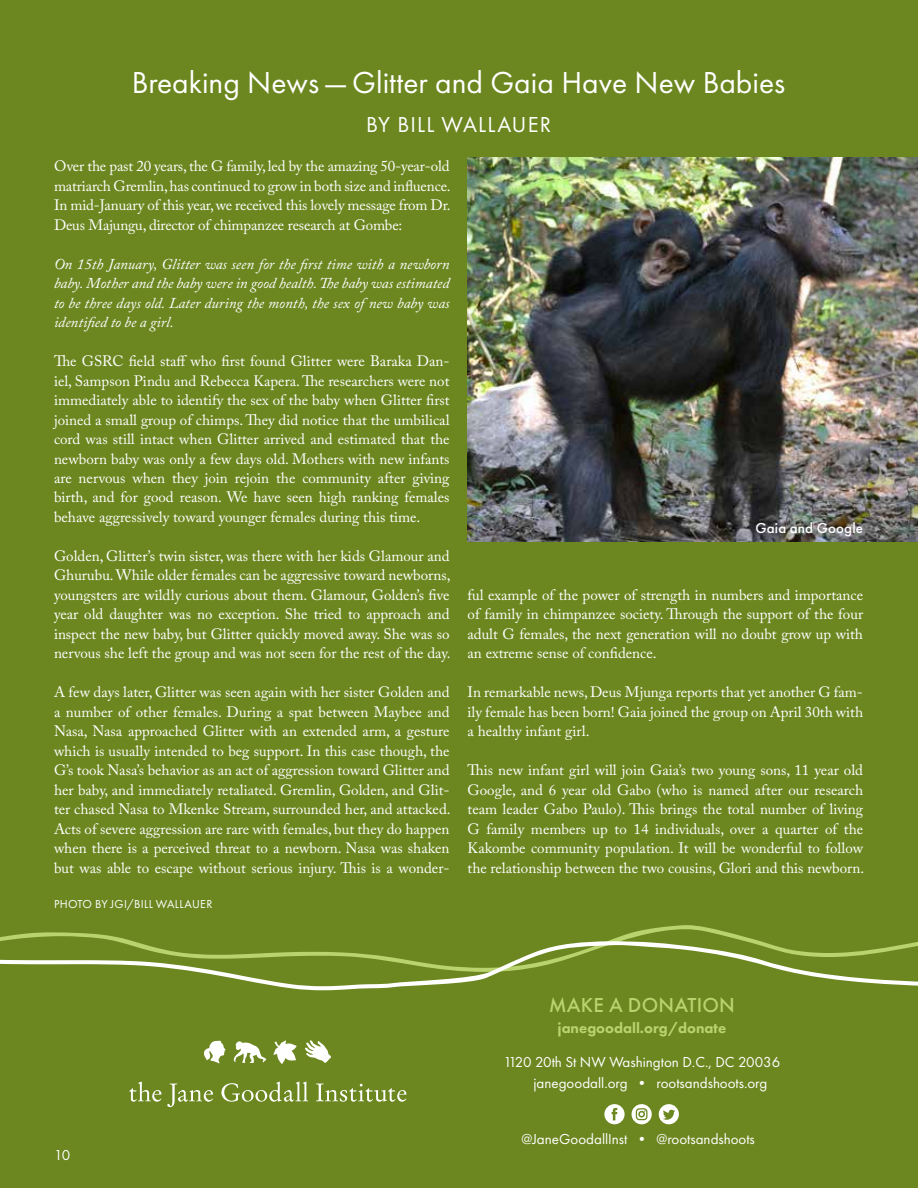
<style>
.page{position:relative;width:918px;height:1188px;background:#6c8720}
.page>*{position:absolute;margin:0;border:0;box-sizing:border-box;transform-origin:0 0}
.t1{font:31.5px "Futura PT";color:#fff}
.t2{font:22.5px "Futura PT";letter-spacing:.05em;color:#fff}
.t3{font:500 21px "Futura PT";letter-spacing:.01em;color:#b9d36e}
.t4{font:15px/19.5px "Adobe Caslon Pro";color:#fff;text-align:justify}
.t5{font:italic 15px/19.5px "Adobe Caslon Pro";color:#fff;text-align:justify}
.t6{font:15px/21px "Futura PT";color:#fff}
.t7{font:800 15px "Futura PT";color:#b9d36e}
.t8{font:500 15px "Futura PT";letter-spacing:.01em;color:#fff}
.t9{font:12px "Futura PT";letter-spacing:.03em;color:#fff}
</style>
<div class="page">
<svg style="left:0;top:925px;width:759px;height:16px"></svg>
<svg style="left:0;top:941px;width:918px;height:49px"></svg>
<svg style="left:129px;top:1082px;width:32px;height:20px"></svg>
<svg style="left:167px;top:1083px;width:46px;height:24px"></svg>
<svg style="left:221px;top:1082px;width:87px;height:20px"></svg>
<svg style="left:316px;top:1084px;width:90px;height:18px"></svg>
<svg style="left:204px;top:1041px;width:22px;height:23px"></svg>
<svg style="left:234px;top:1041px;width:32px;height:22px"></svg>
<svg style="left:273px;top:1040px;width:24px;height:24px"></svg>
<svg style="left:305px;top:1040px;width:26px;height:23px"></svg>
<svg style="left:604px;top:1104px;width:21px;height:20px"></svg>
<svg style="left:632px;top:1104px;width:20px;height:20px"></svg>
<svg style="left:659px;top:1104px;width:20px;height:20px"></svg>
<img style="left:468px;top:158px;width:450px;height:384px">
<h1 class="t1" style="left:132px;top:64px;width:655px">Breaking News—Glitter and Gaia Have New Babies</h1>
<h2 class="t2" style="left:366px;top:111px;width:186px">BY BILL WALLAUER</h2>
<p class="t4" style="left:54px;top:156px;width:398px">Over the past 20 years, the G family, led by the amazing 50-year-old matriarch Gremlin, has continued to grow in both size and influence.<br>In mid-January of this year, we received this lovely message from Dr.<br>Deus Majungu, director of chimpanzee research at Gombe:</p>
<p class="t5" style="left:54px;top:254px;width:397px">On 15th January, Glitter was seen for the first time with a newborn baby. Mother and the baby were in good health. The baby was estimated to be three days old. Later during the month, the sex of new baby was identified to be a girl.</p>
<p class="t4" style="left:54px;top:351px;width:397px">The GSRC field staff who first found Glitter were Baraka Dan&shy;iel, Sampson Pindu and Rebecca Kapera. The researchers were not immediately able to identify the sex of the baby when Glitter first joined a small group of chimps. They did notice that the umbilical cord was still intact when Glitter arrived and estimated that the newborn baby was only a few days old. Mothers with new infants are nervous when they join rejoin the community after giving birth, and for good reason. We have seen high ranking females behave aggressively toward younger females during this time.</p>
<p class="t4" style="left:54px;top:546px;width:398px">Golden, Glitter’s twin sister, was there with her kids Glamour and Ghurubu. While older females can be aggressive toward newborns, youngsters are wildly curious about them. Glamour, Golden’s five year old daughter was no exception. She tried to approach and inspect the new baby, but Glitter quickly moved away. She was so nervous she left the group and was not seen for the rest of the day.</p>
<p class="t4" style="left:54px;top:683px;width:398px">A few days later, Glitter was seen again with her sister Golden and a number of other females. During a spat between Maybee and Nasa, Nasa approached Glitter with an extended arm, a gesture which is usually intended to beg support. In this case though, the G’s took Nasa’s behavior as an act of aggression toward Glitter and her baby, and immediately retaliated. Gremlin, Golden, and Glit&shy;ter chased Nasa to Mkenke Stream, surrounded her, and attacked.<br>Acts of severe aggression are rare with females, but they do happen when there is a perceived threat to a newborn. Nasa was shaken but was able to escape without serious injury. This is a wonder-</p>
<p class="t8" style="left:755px;top:519px;width:109px">Gaia and Google</p>
<p class="t4" style="left:468px;top:585px;width:397px">ful example of the power of strength in numbers and importance of family in chimpanzee society. Through the support of the four adult G females, the next generation will no doubt grow up with an extreme sense of confidence.</p>
<p class="t4" style="left:468px;top:683px;width:397px">In remarkable news, Deus Mjunga reports that yet another G fam&shy;ily female has been born! Gaia joined the group on April 30th with a healthy infant girl.</p>
<p class="t4" style="left:468px;top:761px;width:398px">This new infant girl will join Gaia’s two young sons, 11 year old Google, and 6 year old Gabo (who is named after our research team leader Gabo Paulo). This brings the total number of living G family members up to 14 individuals, over a quarter of the Kakombe community population. It will be wonderful to follow the relationship between the two cousins, Glori and this newborn.</p>
<p class="t9" style="left:54px;top:897px;width:160px">PHOTO BY JGI/BILL WALLAUER</p>
<p class="t6" style="left:54px;top:1145px;width:18px">10</p>
<h3 class="t3" style="left:549px;top:992px;width:188px">MAKE A DONATION</h3>
<p class="t7" style="left:558px;top:1019px;width:170px">janegoodall.org/donate</p>
<p class="t6" style="left:533px;top:1052px;width:248px;text-indent:-30px">1120 20th St NW Washington D.C., DC 20036 janegoodall.org • rootsandshoots.org</p>
<p class="t6" style="left:521px;top:1128px;width:235px">@JaneGoodallInst • @rootsandshoots</p>
</div>
